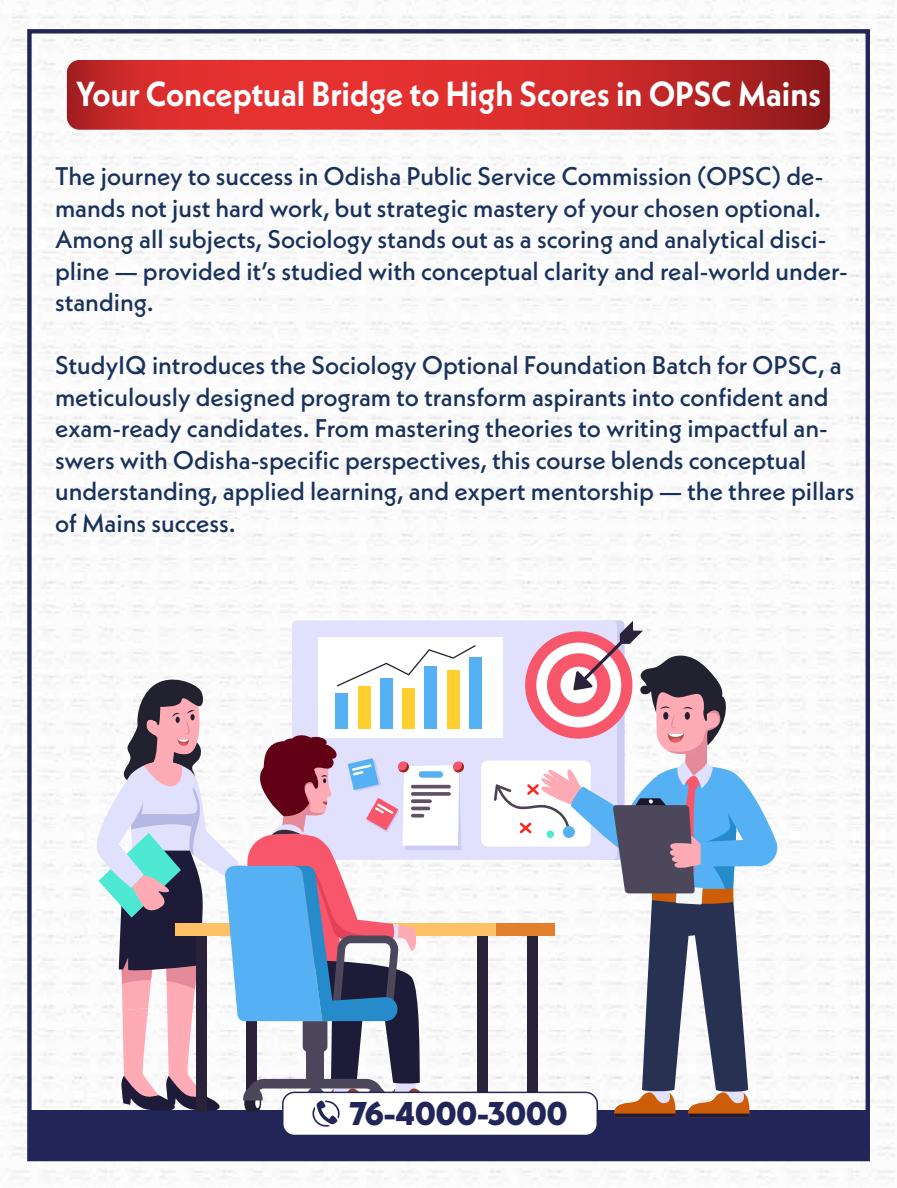
<style>
.page{position:relative;width:897px;height:1188px;background:#fff}
.page>*{position:absolute;margin:0;border:0;box-sizing:border-box;transform-origin:0 0}
.t1{font:700 34.65px "Neue Kabel";color:#fff;scale:.93 1}
.t2{font:800 32.85px "Neue Kabel";letter-spacing:-.02em;color:#222558}
.t3{font:500 25.5px/31.5px "Neue Kabel";color:#19325c}
</style>
<div class="page">
<img style="left:0;top:0;width:896px;height:1180px">
<div style="left:29px;top:1111px;width:838px;height:47px;background:#222558"></div>
<div style="left:27px;top:29px;width:842px;height:1132px;border:4px solid #222558"></div>
<div style="left:292px;top:620px;width:325px;height:240px;background:#e1e1fe;border-radius:5px"></div>
<div style="left:318px;top:637px;width:185px;height:100px;background:#fff"></div>
<div style="left:469px;top:657px;width:12px;height:72px;background:#55b1f4"></div>
<svg style="left:481px;top:620px;width:299px;height:497px"></svg>
<div style="left:496px;top:923px;width:58px;height:13px;background:#e17f2c"></div>
<div style="left:175px;top:923px;width:321px;height:13px;background:#ffc165"></div>
<div style="left:527px;top:936px;width:10px;height:175px;background:#2a213b"></div>
<div style="left:476px;top:936px;width:11px;height:175px;background:#2a213b"></div>
<div style="left:283px;top:1092px;width:314px;height:43px;background:#fff;border-radius:12px"></div>
<div style="left:282px;top:1092px;width:316px;height:44px;border:1px solid #222558;border-radius:12px"></div>
<svg style="left:94px;top:645px;width:381px;height:482px"></svg>
<svg style="left:67px;top:60px;width:762px;height:70px;background:#ce2b2b"></svg>
<h1 class="t1" style="left:76px;top:72px;width:802px">Your Conceptual Bridge to High Scores in OPSC Mains</h1>
<p class="t3" style="left:55px;top:160px;width:794px">The journey to success in Odisha Public Service Commission (OPSC) de&shy;mands not just hard work, but strategic mastery of your chosen optional.<br>Among all subjects, Sociology stands out as a scoring and analytical disci&shy;pline — provided it’s studied with conceptual clarity and real-world under&shy;standing.</p>
<p class="t3" style="left:55px;top:349px;width:801px">StudyIQ introduces the Sociology Optional Foundation Batch for OPSC, a meticulously designed program to transform aspirants into confident and exam-ready candidates. From mastering theories to writing impactful an&shy;swers with Odisha-specific perspectives, this course blends conceptual understanding, applied learning, and expert mentorship — the three pillars of Mains success.</p>
<p class="t2" style="left:349px;top:1093px;width:220px">76-4000-3000</p>
</div>
